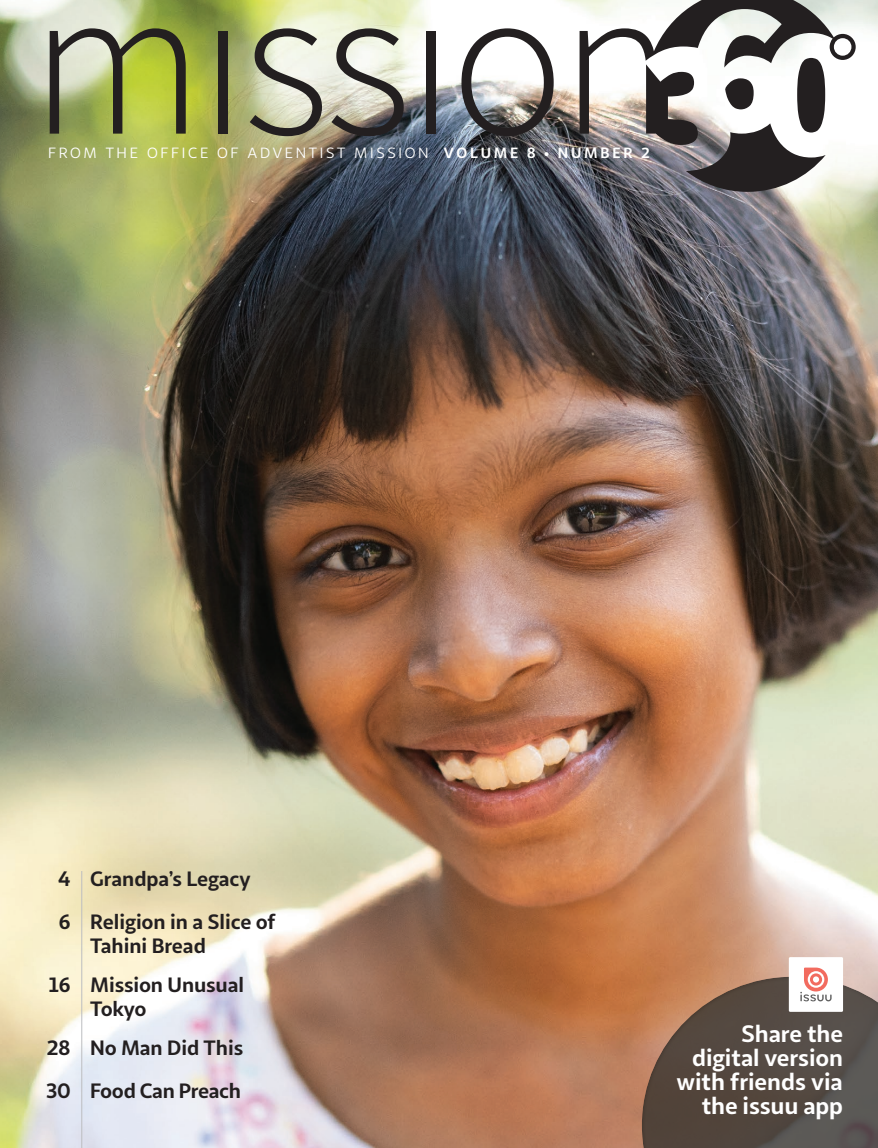
<style>
.page{position:relative;width:878px;height:1148px;background:#fff}
.page>*{position:absolute;margin:0;border:0;box-sizing:border-box;transform-origin:0 0}
.t1{font:700 24px/24px "Sana Sans";letter-spacing:-.01em;color:#fff;text-align:right}
.t2{font:700 21px/39.2px "Sana Sans";letter-spacing:-.01em;color:#231f20}
.t3{font:15px "Sana Sans";letter-spacing:.18em;color:#fff}
.s1{font-weight:700}
</style>
<div class="page">
<img style="left:0;top:0;width:878px;height:1148px">
<div style="left:639px;top:974px;width:239px;height:174px;background:#231f20;opacity:.7"></div>
<svg style="left:50px;top:28px;width:136px;height:106px;background:#949d58"></svg>
<div style="left:218px;top:31px;width:10px;height:103px;background:#231f20"></div>
<svg style="left:250px;top:28px;width:72px;height:108px;background:#acad99"></svg>
<svg style="left:331px;top:28px;width:72px;height:108px;background:#a6a59a"></svg>
<div style="left:426px;top:31px;width:9px;height:103px;background:#231f20"></div>
<img style="left:461px;top:28px;width:92px;height:108px">
<svg style="left:579px;top:0;width:276px;height:192px"></svg>
<hr style="left:81px;top:871px;width:1px;height:277px;background:#bcbdc0">
<div style="left:788px;top:957px;width:55px;height:54px;background:#fff"></div>
<svg style="left:800px;top:967px;width:31px;height:34px"></svg>
<p class="t3" style="left:48px;top:143px;width:603px">FROM THE OFFICE OF ADVENTIST MISSION <span class="s1">VOLUME 8 • NUMBER 2</span></p>
<p class="t2" style="left:58px;top:856px;width:219px;line-height:43.2px">4 Grandpa’s Legacy<br>6 Religion in a Slice of</p>
<p class="t2" style="left:49px;top:925px;width:197px;text-align:center">Tahini Bread<br>16 Mission Unusual</p>
<p class="t2" style="left:47px;top:988px;width:198px;text-indent:43px">Tokyo<br>28 No Man Did This</p>
<p class="t2" style="left:46px;top:1071px;width:197px">30 Food Can Preach</p>
<p class="t1" style="left:676px;top:1021px;width:168px">Share the digital version with friends via the issuu app</p>
</div>
